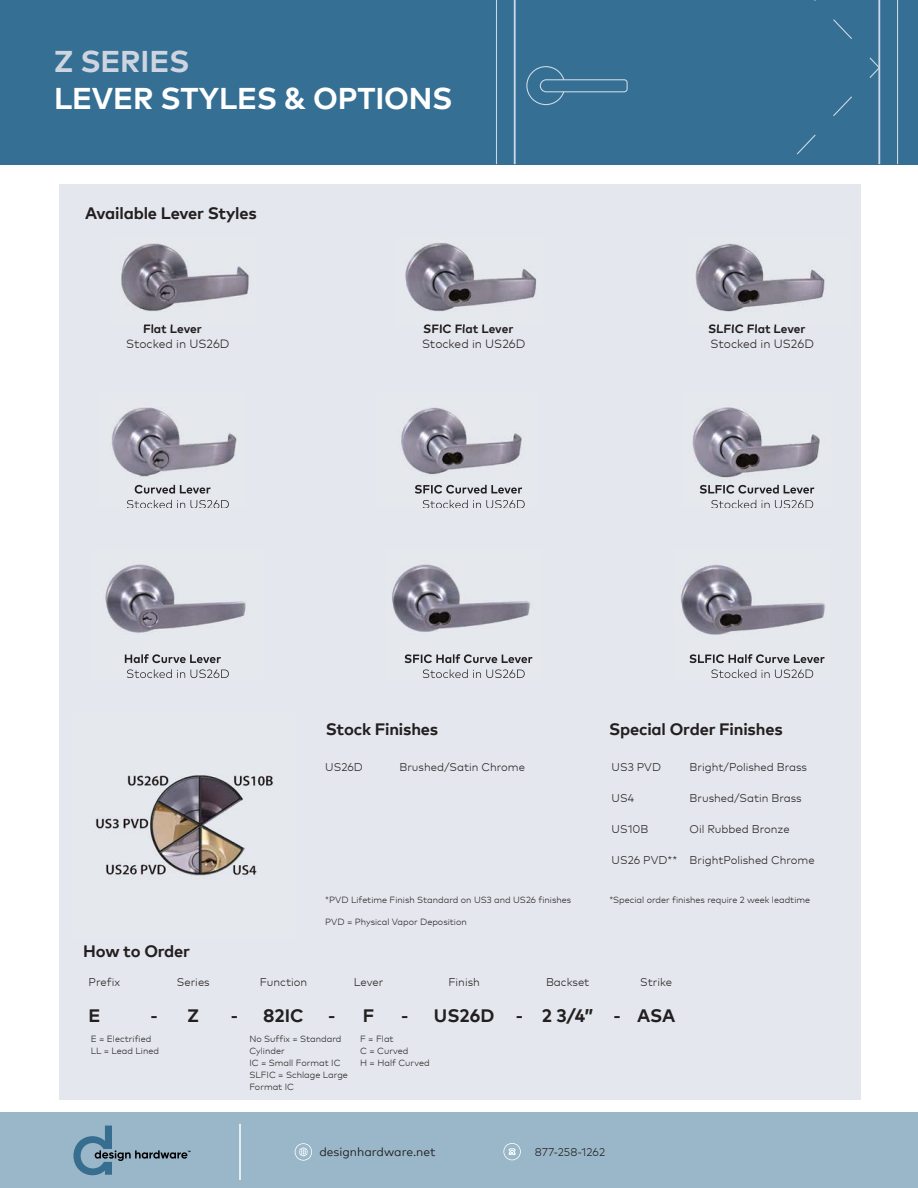
<style>
.page{position:relative;width:918px;height:1188px;background:#fff}
.page>*{position:absolute;margin:0;border:0;box-sizing:border-box;transform-origin:0 0}
.t1{font:700 30px "Mark Pro";letter-spacing:-.005em;color:#fff}
.t2{font:700 30px "Mark Pro";letter-spacing:-.005em;color:#ced5e0}
.t3{font:700 18px "Mark Pro";color:#231f20}
.t4{font:700 16.5px "Mark Pro";letter-spacing:-.01em;color:#231f20}
.t5{font:300 12px "Mark Pro";color:#231f20}
.t6{font:700 12px "Mark Pro";color:#231f20}
.t7{font:12px "Mark Pro";color:#231f20}
.t8{font:300 11.25px "Mark Pro";color:#231f20}
.t9{font:300 9px/12px "Mark Pro";color:#231f20}
</style>
<div class="page">
<div style="left:0;top:0;width:918px;height:165px;background:#356f94"></div>
<hr style="left:878px;top:0;width:2px;height:164px;background:#cdd9e6">
<hr style="left:514px;top:0;width:2px;height:164px;background:#cdd9e6">
<hr style="left:897px;top:0;width:1px;height:164px;background:#cdd9e6">
<hr style="left:496px;top:0;width:1px;height:164px;background:#cdd9e6">
<svg style="left:814px;top:0;width:38px;height:39px"></svg>
<svg style="left:869px;top:57px;width:10px;height:21px"></svg>
<svg style="left:526px;top:66px;width:326px;height:89px"></svg>
<div style="left:0;top:1112px;width:918px;height:76px;background:#9ab7c9"></div>
<svg style="left:73px;top:1126px;width:117px;height:49px"></svg>
<hr style="left:239px;top:1124px;width:2px;height:56px;background:#fff">
<svg style="left:295px;top:1143px;width:17px;height:18px"></svg>
<svg style="left:503px;top:1143px;width:18px;height:17px"></svg>
<div style="left:59px;top:184px;width:802px;height:915px;background:#e4e7ed"></div>
<img style="left:121px;top:243px;width:128px;height:68px">
<img style="left:144px;top:324px;width:29px;height:2px">
<img style="left:112px;top:407px;width:125px;height:93px">
<img style="left:135px;top:485px;width:76px;height:9px">
<img style="left:127px;top:500px;width:102px;height:8px">
<img style="left:401px;top:407px;width:121px;height:101px">
<img style="left:415px;top:485px;width:107px;height:9px">
<img style="left:423px;top:500px;width:102px;height:8px">
<img style="left:692px;top:407px;width:128px;height:99px">
<img style="left:700px;top:485px;width:114px;height:9px">
<img style="left:711px;top:500px;width:102px;height:8px">
<img style="left:405px;top:243px;width:132px;height:68px">
<img style="left:424px;top:324px;width:61px;height:2px">
<img style="left:695px;top:243px;width:130px;height:69px">
<img style="left:709px;top:324px;width:68px;height:2px">
<img style="left:105px;top:564px;width:141px;height:100px">
<img style="left:125px;top:654px;width:96px;height:9px">
<img style="left:127px;top:669px;width:102px;height:9px">
<img style="left:392px;top:564px;width:141px;height:100px">
<img style="left:405px;top:654px;width:127px;height:9px">
<img style="left:423px;top:669px;width:102px;height:9px">
<img style="left:681px;top:565px;width:144px;height:110px">
<img style="left:690px;top:654px;width:135px;height:9px">
<img style="left:711px;top:669px;width:102px;height:9px">
<img style="left:95px;top:775px;width:179px;height:101px">
<h1 class="t2" style="left:54px;top:39px;width:137px">Z SERIES</h1>
<h1 class="t1" style="left:54px;top:76px;width:400px">LEVER STYLES &amp; OPTIONS</h1>
<h3 class="t4" style="left:85px;top:201px;width:173px">Available Lever Styles</h3>
<h3 class="t6" style="left:143px;top:320px;width:60px">Flat Lever</h3>
<h3 class="t5" style="left:126px;top:335px;width:105px">Stocked in US26D</h3>
<h3 class="t6" style="left:423px;top:320px;width:92px">SFIC Flat Lever</h3>
<h3 class="t5" style="left:422px;top:335px;width:105px">Stocked in US26D</h3>
<h3 class="t6" style="left:708px;top:320px;width:99px">SLFIC Flat Lever</h3>
<h3 class="t5" style="left:711px;top:335px;width:105px">Stocked in US26D</h3>
<h3 class="t4" style="left:83px;top:939px;width:109px">How to Order</h3>
<h3 class="t4" style="left:326px;top:717px;width:114px">Stock Finishes</h3>
<h3 class="t4" style="left:609px;top:717px;width:175px">Special Order Finishes</h3>
<p class="t8" style="left:325px;top:758px;width:39px">US26D</p>
<p class="t8" style="left:400px;top:758px;width:127px">Brushed/Satin Chrome</p>
<p class="t8" style="left:612px;top:758px;width:51px">US3 PVD</p>
<p class="t8" style="left:690px;top:758px;width:119px">Bright/Polished Brass</p>
<p class="t8" style="left:612px;top:790px;width:24px">US4</p>
<p class="t8" style="left:690px;top:790px;width:114px">Brushed/Satin Brass</p>
<p class="t8" style="left:612px;top:821px;width:38px">US10B</p>
<p class="t8" style="left:690px;top:821px;width:102px">Oil Rubbed Bronze</p>
<p class="t8" style="left:612px;top:852px;width:205px">US26 PVD** BrightPolished Chrome</p>
<p class="t9" style="left:325px;top:893px;width:247px">*PVD Lifetime Finish Standard on US3 and US26 finishes</p>
<p class="t9" style="left:325px;top:916px;width:143px">PVD = Physical Vapor Deposition</p>
<p class="t9" style="left:609px;top:893px;width:202px">*Special order finishes require 2 week leadtime</p>
<p class="t8" style="left:89px;top:973px;width:33px">Prefix</p>
<p class="t8" style="left:177px;top:973px;width:34px">Series</p>
<p class="t8" style="left:260px;top:973px;width:49px">Function</p>
<p class="t8" style="left:354px;top:973px;width:31px">Lever</p>
<p class="t8" style="left:448px;top:973px;width:33px">Finish</p>
<p class="t8" style="left:546px;top:973px;width:45px">Backset</p>
<p class="t8" style="left:640px;top:973px;width:33px">Strike</p>
<h2 class="t3" style="left:89px;top:1002px;width:13px">E</h2>
<h2 class="t3" style="left:151px;top:1002px;width:50px">- Z</h2>
<h2 class="t3" style="left:231px;top:1002px;width:74px">- 82IC</h2>
<h2 class="t3" style="left:328px;top:1002px;width:48px">- F</h2>
<h2 class="t3" style="left:401px;top:1002px;width:276px">- US26D - 2 3/4” - ASA</h2>
<p class="t9" style="left:91px;top:1033px;width:70px">E = Electrified<br>LL = Lead Lined</p>
<p class="t9" style="left:249px;top:1033px;width:100px">No Suffix = Standard<br>Cylinder<br>IC = Small Format IC<br>SLFIC = Schlage Large<br>Format IC</p>
<p class="t9" style="left:360px;top:1033px;width:71px">F = Flat<br>C = Curved<br>H = Half Curved</p>
<h3 class="t7" style="left:319px;top:1143px;width:118px">designhardware.net</h3>
<p class="t8" style="left:535px;top:1144px;width:72px">877-258-1262</p>
</div>
